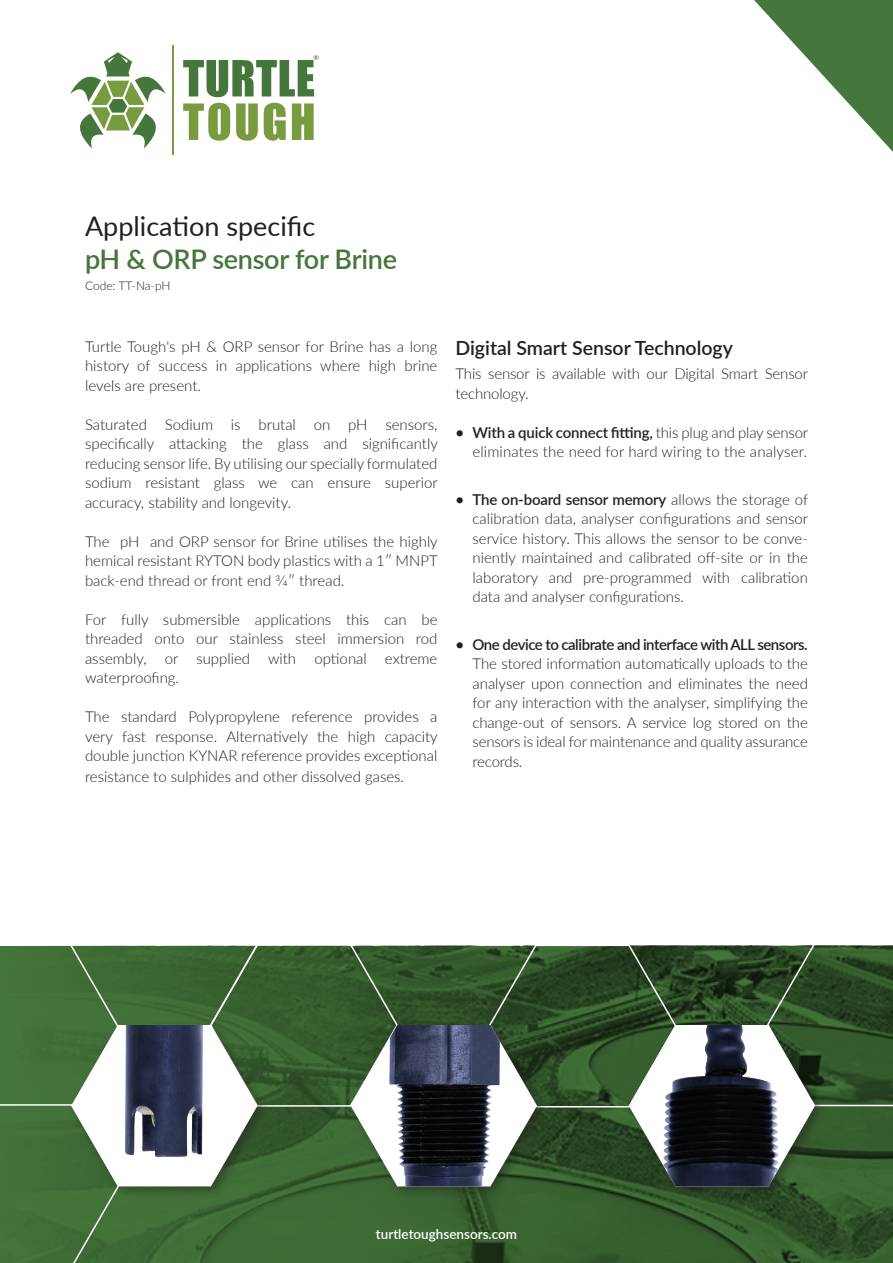
<style>
.page{position:relative;width:893px;height:1263px;background:#fff}
.page>*{position:absolute;margin:0;border:0;box-sizing:border-box;transform-origin:0 0}
.t1{font:600 27px/33px "Lato";letter-spacing:-.01em;color:#45763b}
.Body{font:600 19.5px "Lato";color:#231f20}
.Body-2{font:300 15px/19.5px "Lato";color:#231f20;text-align:justify}
.Body-3{font:600 13.5px "Lato";color:#fff}
.t2{font:300 12px "Lato";letter-spacing:-.005em;color:#231f20}
.t3{font:500 6.75px "Lato";color:#45763b}
.s1{font-weight:400;color:#231f20}
.s2{font-weight:600}
</style>
<div class="page">
<hr style="left:172px;top:45px;width:2px;height:110px;background:#779b3e">
<svg style="left:70px;top:52px;width:96px;height:97px"></svg>
<svg style="left:183px;top:60px;width:131px;height:37px"></svg>
<svg style="left:183px;top:103px;width:47px;height:38px"></svg>
<svg style="left:236px;top:103px;width:22px;height:38px"></svg>
<svg style="left:264px;top:103px;width:22px;height:38px"></svg>
<svg style="left:292px;top:103px;width:22px;height:37px"></svg>
<svg style="left:754px;top:0;width:139px;height:152px"></svg>
<svg style="left:0;top:945px;width:893px;height:318px;background:#496746"></svg>
<p class="t3" style="left:314px;top:53px;width:7px">®</p>
<p class="t1" style="left:85px;top:208px;width:313px"><span class="s1">Application specific<br></span>pH &amp; ORP sensor for Brine</p>
<p class="t2" style="left:85px;top:277px;width:87px">Code: TT-Na-pH</p>
<p class="Body-2" style="left:85px;top:336px;width:354px">Turtle Tough's pH &amp; ORP sensor for Brine has a long history of success in applications where high brine levels are present.</p>
<p class="Body-2" style="left:85px;top:414px;width:354px">Saturated Sodium is brutal on pH sensors, specifically attacking the glass and significantly reducing sensor life. By utilising our specially formulated sodium resistant glass we can ensure superior accuracy, stability and longevity.</p>
<p class="Body-2" style="left:85px;top:531px;width:354px">The pH and ORP sensor for Brine utilises the highly hemical resistant RYTON body plastics with a 1″ MNPT back-end thread or front end 3/4″ thread.</p>
<p class="Body-2" style="left:85px;top:609px;width:354px">For fully submersible applications this can be threaded onto our stainless steel immersion rod assembly, or supplied with optional extreme waterproofing.</p>
<p class="Body-2" style="left:85px;top:707px;width:354px">The standard Polypropylene reference provides a very fast response. Alternatively the high capacity double junction KYNAR reference provides exceptional</p>
<p class="Body-2" style="left:85px;top:767px;width:320px">resistance to sulphides and other dissolved gases.</p>
<p class="Body" style="left:455px;top:334px;width:279px">Digital Smart Sensor Technology</p>
<p class="Body-2" style="left:455px;top:363px;width:354px">This sensor is available with our Digital Smart Sensor technology.</p>
<p class="Body-2" style="left:455px;top:422px;width:354px;text-align:right"><span class="s2">• With a quick connect fitting,</span> this plug and play sensor eliminates the need for hard wiring to the analyser.</p>
<p class="Body-2" style="left:472px;top:489px;width:337px;text-indent:-17px"><span class="s2">• The on-board sensor memory</span> allows the storage of calibration data, analyser configurations and sensor service history. This allows the sensor to be conve&shy;niently maintained and calibrated off-site or in the laboratory and pre-programmed with calibration data and analyser configurations.</p>
<p class="Body-2" style="left:472px;top:634px;width:337px;text-indent:-17px"><span class="s2">• One device to calibrate and interface with ALL sensors.<br></span>The stored information automatically uploads to the analyser upon connection and eliminates the need for any interaction with the analyser, simplifying the change-out of sensors. A service log stored on the sensors is ideal for maintenance and quality assurance records.</p>
<p class="Body-3" style="left:376px;top:1224px;width:143px">turtletoughsensors.com</p>
</div>
